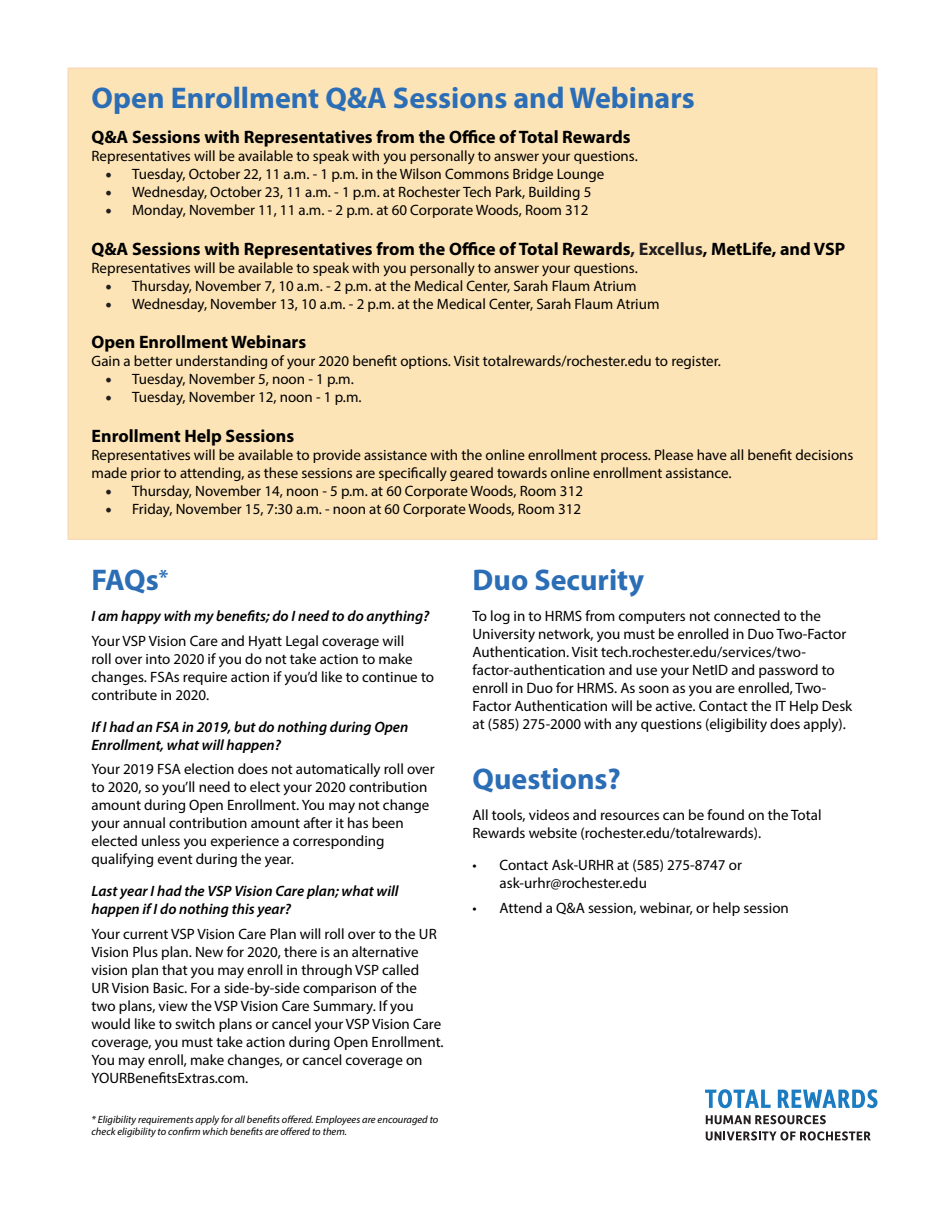
<style>
.page{position:relative;width:945px;height:1215px;background:#fff}
.page>*{position:absolute;margin:0;border:0;box-sizing:border-box;transform-origin:0 0}
.Big_Blue_Header{font:700 30px "Myriad Pro";color:#2b6eb6}
.t1{font:700 18px "Myriad Pro";color:#000}
.Text{font:15px/18px "Myriad Pro";color:#000}
.t2{font:italic 600 15px/18px "Myriad Pro";color:#000}
.t3{font:italic 10.5px/12.6px "Myriad Pro";color:#000}
.s1{font-family:"Minion Pro";font-size:18px;color:#231f20}
.s2{color:#231f20}
</style>
<div class="page">
<div style="left:68px;top:68px;width:810px;height:472px;background:#fde4b6"></div>
<svg style="left:706px;top:1115px;width:120px;height:9px"></svg>
<svg style="left:706px;top:1131px;width:165px;height:10px"></svg>
<svg style="left:705px;top:1089px;width:66px;height:19px"></svg>
<svg style="left:778px;top:1089px;width:99px;height:19px"></svg>
<p class="Big_Blue_Header" style="left:92px;top:78px;width:605px">Open Enrollment Q&amp;A Sessions and Webinars</p>
<p class="t1" style="left:92px;top:125px;width:541px">Q&amp;A Sessions with Representatives from the Office of Total Rewards</p>
<p class="Text" style="left:92px;top:147px;width:548px">Representatives will be available to speak with you personally to answer your questions.</p>
<p class="Text" style="left:105px;top:165px;width:501px"><span class="s1">•</span> Tuesday, October 22, 11 a.m. - 1 p.m. in the Wilson Commons Bridge Lounge</p>
<p class="Text" style="left:105px;top:183px;width:488px"><span class="s1">•</span> Wednesday, October 23, 11 a.m. - 1 p.m. at Rochester Tech Park, Building 5</p>
<p class="Text" style="left:105px;top:201px;width:485px"><span class="s1">•</span> Monday, November 11, 11 a.m. - 2 p.m. at 60 Corporate Woods, Room 312</p>
<p class="t1" style="left:92px;top:237px;width:755px">Q&amp;A Sessions with Representatives from the Office of Total Rewards<span class="s2">, Excellus</span>, MetLife, and VSP</p>
<p class="Text" style="left:92px;top:258px;width:548px">Representatives will be available to speak with you personally to answer your questions.</p>
<p class="Text" style="left:105px;top:276px;width:533px"><span class="s1">•</span> Thursday, November 7, 10 a.m. - 2 p.m. at the Medical Center, Sarah Flaum Atrium</p>
<p class="Text" style="left:105px;top:294px;width:556px"><span class="s1">•</span> Wednesday, November 13, 10 a.m. - 2 p.m. at the Medical Center, Sarah Flaum Atrium</p>
<p class="t1" style="left:92px;top:330px;width:216px">Open Enrollment Webinars</p>
<p class="Text" style="left:92px;top:352px;width:631px">Gain a better understanding of your 2020 benefit options. Visit totalrewards/rochester.edu to register.</p>
<p class="Text" style="left:105px;top:370px;width:250px"><span class="s1">•</span> Tuesday, November 5, noon - 1 p.m.</p>
<p class="Text" style="left:105px;top:388px;width:258px"><span class="s1">•</span> Tuesday, November 12, noon - 1 p.m.</p>
<p class="t1" style="left:92px;top:424px;width:204px">Enrollment Help Sessions</p>
<p class="Text" style="left:92px;top:446px;width:764px">Representatives will be available to provide assistance with the online enrollment process. Please have all benefit decisions made prior to attending, as these sessions are specifically geared towards online enrollment assistance.</p>
<p class="Text" style="left:105px;top:482px;width:480px"><span class="s1">•</span> Thursday, November 14, noon - 5 p.m. at 60 Corporate Woods, Room 312</p>
<p class="Text" style="left:105px;top:500px;width:478px"><span class="s1">•</span> Friday, November 15, 7:30 a.m. - noon at 60 Corporate Woods, Room 312</p>
<p class="Big_Blue_Header" style="left:92px;top:560px;width:78px">FAQs<sup>*</sup></p>
<p class="t2" style="left:92px;top:607px;width:339px">I am happy with my benefits; do I need to do anything?</p>
<p class="Text" style="left:92px;top:632px;width:344px">Your VSP Vision Care and Hyatt Legal coverage will<br>roll over into 2020 if you do not take action to make changes. FSAs require action if you’d like to continue to contribute in 2020.</p>
<p class="t2" style="left:92px;top:717px;width:318px">If I had an FSA in 2019, but do nothing during Open<br>Enrollment, what will happen?</p>
<p class="Text" style="left:92px;top:760px;width:345px">Your 2019 FSA election does not automatically roll over to 2020, so you’ll need to elect your 2020 contribution amount during Open Enrollment. You may not change your annual contribution amount after it has been elected unless you experience a corresponding qualifying event during the year.</p>
<p class="t2" style="left:92px;top:881px;width:309px">Last year I had the VSP Vision Care plan; what will happen if I do nothing this year?</p>
<p class="Text" style="left:92px;top:924px;width:354px">Your current VSP Vision Care Plan will roll over to the UR Vision Plus plan. New for 2020, there is an alternative vision plan that you may enroll in through VSP called<br>UR Vision Basic. For a side-by-side comparison of the two plans, view the VSP Vision Care Summary. If you would like to switch plans or cancel your VSP Vision Care coverage, you must take action during Open Enrollment.<br>You may enroll, make changes, or cancel coverage on YOURBenefitsExtras.com.</p>
<p class="t3" style="left:92px;top:1113px;width:348px">* Eligibility requirements apply for all benefits offered. Employees are encouraged to check eligibility to confirm which benefits are offered to them.</p>
<p class="Big_Blue_Header" style="left:472px;top:560px;width:173px">Duo Security</p>
<p class="Text" style="left:472px;top:607px;width:381px">To log in to HRMS from computers not connected to the University network, you must be enrolled in Duo Two-Factor Authentication. Visit tech.rochester.edu/services/two&shy;factor-authentication and use your NetID and password to enroll in Duo for HRMS. As soon as you are enrolled, Two-Factor Authentication will be active. Contact the IT Help Desk at (585) 275-2000 with any questions (eligibility does apply).</p>
<p class="Big_Blue_Header" style="left:472px;top:759px;width:150px">Questions?</p>
<p class="Text" style="left:472px;top:806px;width:351px">All tools, videos and resources can be found on the Total<br>Rewards website (rochester.edu/totalrewards).</p>
<p class="Text" style="left:500px;top:856px;width:244px;text-indent:-27px">• Contact Ask-URHR at (585) 275-8747 or ask-urhr@rochester.edu</p>
<p class="Text" style="left:472px;top:898px;width:318px">• Attend a Q&amp;A session, webinar, or help session</p>
</div>
